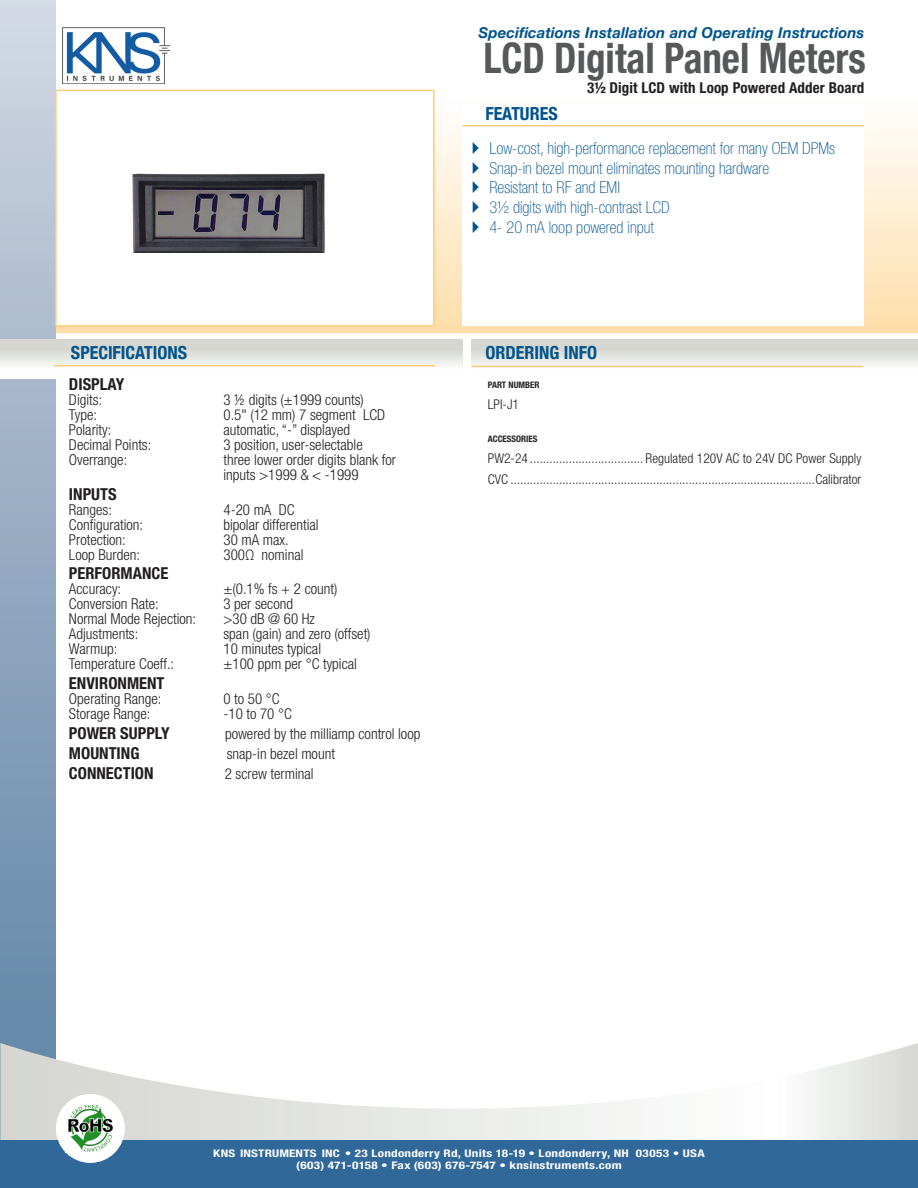
<style>
.page{position:relative;width:918px;height:1188px;background:#fff}
.page>*{position:absolute;margin:0;border:0;box-sizing:border-box;transform-origin:0 0}
.t1{font:700 condensed 42px "Helvetica Neue";color:#57585a;scale:.93 1}
.t2{font:700 condensed 18px "Helvetica Neue";color:#00538d}
.t3{font:100 condensed 16.5px "Helvetica Neue LT Std";color:#00538d}
.SPECIFICATIONS_TITLE{font:700 condensed 16.5px "Helvetica Neue LT Pro";color:#231f20}
.SPECIFICATIONS{font:300 condensed 15px/15px "Helvetica Neue LT Std";color:#231f20}
.SPECIFICATIONS_TITLE-2{font:300 condensed 15px "Helvetica Neue LT Std";color:#231f20}
.t4{font:italic 700 15px "Helvetica Neue";letter-spacing:.005em;color:#00538d}
.SUB_SUBHEAD{font:700 condensed 15px "Helvetica Neue LT Pro";letter-spacing:.005em;color:#231f20}
.Order_2C{font:300 condensed 13.5px "Helvetica Neue LT Std";color:#231f20}
.t5{font:700 condensed 10.5px/12.6px "Helvetica Neue LT Pro";letter-spacing:.02em;color:#fff;text-align:center;scale:1.25 1}
.ORDER_TITLE{font:700 condensed 9px "Helvetica Neue LT Pro";color:#231f20}
.s1{font-style:inherit}
</style>
<div class="page">
<div style="left:0;top:99px;width:917px;height:234px;background:linear-gradient(to bottom,#fffefd,#fedea9)"></div>
<div style="left:462px;top:107px;width:402px;height:219px;background:#fff"></div>
<svg style="left:0;top:0;width:55px;height:1043px;background:#99aec4"></svg>
<svg style="left:0;top:1043px;width:918px;height:98px"></svg>
<div style="left:55px;top:90px;width:380px;height:237px;background:#fff;border:2px solid #fecb78"></div>
<div style="left:0;top:339px;width:462px;height:39px;background:linear-gradient(to bottom,#cbccc5,#fff)"></div>
<svg style="left:471px;top:339px;width:447px;height:29px;background:#e0e0da"></svg>
<hr style="left:462px;top:125px;width:402px;height:1px;background:#fecb78">
<hr style="left:54px;top:365px;width:381px;height:1px;background:#fecb78">
<hr style="left:471px;top:366px;width:392px;height:1px;background:#fecb78">
<img style="left:62px;top:27px;width:108px;height:56px">
<div style="left:0;top:1141px;width:918px;height:47px;background:#306899"></div>
<div style="left:56px;top:1094px;width:69px;height:69px;background:#fff;border-radius:50%"></div>
<img style="left:68px;top:1105px;width:45px;height:47px">
<img style="left:132px;top:173px;width:193px;height:79px">
<p class="t4" style="left:478px;top:21px;width:387px">Specifications Installation and Operating Instructions</p>
<h1 class="t1" style="left:483px;top:23px;width:413px">LCD Digital Panel Meters</h1>
<p class="t2" style="left:485px;top:99px;width:74px">FEATURES</p>
<p class="SUB_SUBHEAD" style="left:587px;top:78px;width:279px">3½ Digit LCD with Loop Powered Adder Board</p>
<p class="t3" style="left:489px;top:139px;width:347px">Low-cost, high-performance replacement for many OEM DPMs</p>
<p class="t3" style="left:489px;top:159px;width:281px">Snap-in bezel mount eliminates mounting hardware</p>
<p class="t3" style="left:489px;top:178px;width:132px">Resistant to RF and EMI</p>
<p class="t3" style="left:489px;top:198px;width:182px">3½ digits with high-contrast LCD</p>
<p class="t3" style="left:489px;top:218px;width:166px">4- 20 mA loop powered input</p>
<p class="t2" style="left:71px;top:338px;width:118px">SPECIFICATIONS</p>
<p class="t2" style="left:486px;top:337px;width:113px">ORDERING INFO</p>
<p class="SPECIFICATIONS_TITLE" style="left:69px;top:374px;width:57px">DISPLAY</p>
<p class="SPECIFICATIONS" style="left:69px;top:392px;width:35px">Digits:</p>
<p class="SPECIFICATIONS" style="left:223px;top:392px;width:142px">3 ½ digits (±1999 counts)</p>
<p class="SPECIFICATIONS" style="left:69px;top:407px;width:30px">Type:</p>
<p class="SPECIFICATIONS" style="left:223px;top:407px;width:163px">0.5" (12 mm) 7 segment LCD</p>
<p class="SPECIFICATIONS" style="left:69px;top:422px;width:44px">Polarity:</p>
<p class="SPECIFICATIONS" style="left:223px;top:422px;width:128px">automatic, “-” displayed</p>
<p class="SPECIFICATIONS" style="left:69px;top:437px;width:84px">Decimal Points:</p>
<p class="SPECIFICATIONS" style="left:223px;top:437px;width:141px">3 position, user-selectable</p>
<p class="SPECIFICATIONS" style="left:69px;top:452px;width:60px">Overrange:</p>
<p class="SPECIFICATIONS" style="left:223px;top:452px;width:174px">three lower order digits blank for inputs &gt;1999 &amp; &lt; -1999</p>
<p class="SPECIFICATIONS_TITLE" style="left:69px;top:484px;width:49px">INPUTS</p>
<p class="SPECIFICATIONS" style="left:69px;top:502px;width:45px">Ranges:</p>
<p class="SPECIFICATIONS" style="left:223px;top:502px;width:73px">4-20 mA DC</p>
<p class="SPECIFICATIONS" style="left:69px;top:517px;width:76px">Configuration:</p>
<p class="SPECIFICATIONS" style="left:223px;top:517px;width:97px">bipolar differential</p>
<p class="SPECIFICATIONS" style="left:69px;top:532px;width:58px">Protection:</p>
<p class="SPECIFICATIONS" style="left:223px;top:532px;width:67px">30 mA max.</p>
<p class="SPECIFICATIONS" style="left:69px;top:547px;width:73px">Loop Burden:</p>
<p class="SPECIFICATIONS" style="left:223px;top:547px;width:82px">300Ω nominal</p>
<p class="SPECIFICATIONS_TITLE" style="left:69px;top:564px;width:101px">PERFORMANCE</p>
<p class="SPECIFICATIONS" style="left:69px;top:582px;width:54px">Accuracy:</p>
<p class="SPECIFICATIONS" style="left:223px;top:582px;width:115px">±(0.1% fs + 2 count)</p>
<p class="SPECIFICATIONS" style="left:69px;top:597px;width:91px">Conversion Rate:</p>
<p class="SPECIFICATIONS" style="left:223px;top:597px;width:71px">3 per second</p>
<p class="SPECIFICATIONS" style="left:69px;top:612px;width:129px">Normal Mode Rejection:</p>
<p class="SPECIFICATIONS" style="left:223px;top:612px;width:93px">&gt;30 dB @ 60 Hz</p>
<p class="SPECIFICATIONS" style="left:69px;top:627px;width:71px">Adjustments:</p>
<p class="SPECIFICATIONS" style="left:223px;top:627px;width:149px">span (gain) and zero (offset)</p>
<p class="SPECIFICATIONS" style="left:69px;top:642px;width:50px">Warmup:</p>
<p class="SPECIFICATIONS" style="left:223px;top:642px;width:99px">10 minutes typical</p>
<p class="SPECIFICATIONS" style="left:69px;top:657px;width:107px">Temperature Coeff.:</p>
<p class="SPECIFICATIONS" style="left:223px;top:657px;width:135px">±100 ppm per °C typical</p>
<p class="SPECIFICATIONS_TITLE" style="left:69px;top:673px;width:97px">ENVIRONMENT</p>
<p class="SPECIFICATIONS" style="left:69px;top:691px;width:94px">Operating Range:</p>
<p class="SPECIFICATIONS" style="left:223px;top:691px;width:58px">0 to 50 °C</p>
<p class="SPECIFICATIONS" style="left:69px;top:706px;width:83px">Storage Range:</p>
<p class="SPECIFICATIONS" style="left:223px;top:706px;width:70px">-10 to 70 °C</p>
<p class="SPECIFICATIONS_TITLE" style="left:69px;top:723px;width:102px">POWER SUPPLY</p>
<p class="SPECIFICATIONS_TITLE-2" style="left:225px;top:725px;width:197px">powered by the milliamp control loop</p>
<p class="SPECIFICATIONS_TITLE" style="left:69px;top:743px;width:72px">MOUNTING</p>
<p class="SPECIFICATIONS_TITLE-2" style="left:227px;top:745px;width:110px">snap-in bezel mount</p>
<p class="SPECIFICATIONS_TITLE" style="left:69px;top:763px;width:86px">CONNECTION</p>
<p class="SPECIFICATIONS_TITLE-2" style="left:225px;top:765px;width:90px">2 screw terminal</p>
<p class="ORDER_TITLE" style="left:488px;top:379px;width:53px">PART NUMBER</p>
<p class="Order_2C" style="left:488px;top:396px;width:33px">LPI-J1</p>
<p class="ORDER_TITLE" style="left:488px;top:433px;width:51px">ACCESSORIES</p>
<p class="Order_2C" style="left:488px;top:451px;width:375px">PW2-24 ................................... Regulated 120V AC to 24V DC Power Supply</p>
<p class="Order_2C" style="left:488px;top:472px;width:375px">CVC ..............................................................................................Calibrator</p>
<p class="t5" style="left:213px;top:1147px;width:395px"><span class="s1">KNS INSTRUMENTS INC</span> • 23 Londonderry Rd, Units 18-19 • Londonderry, NH 03053 • USA (603) 471-0158 • Fax (603) 676-7547 • knsinstruments.com</p>
</div>
